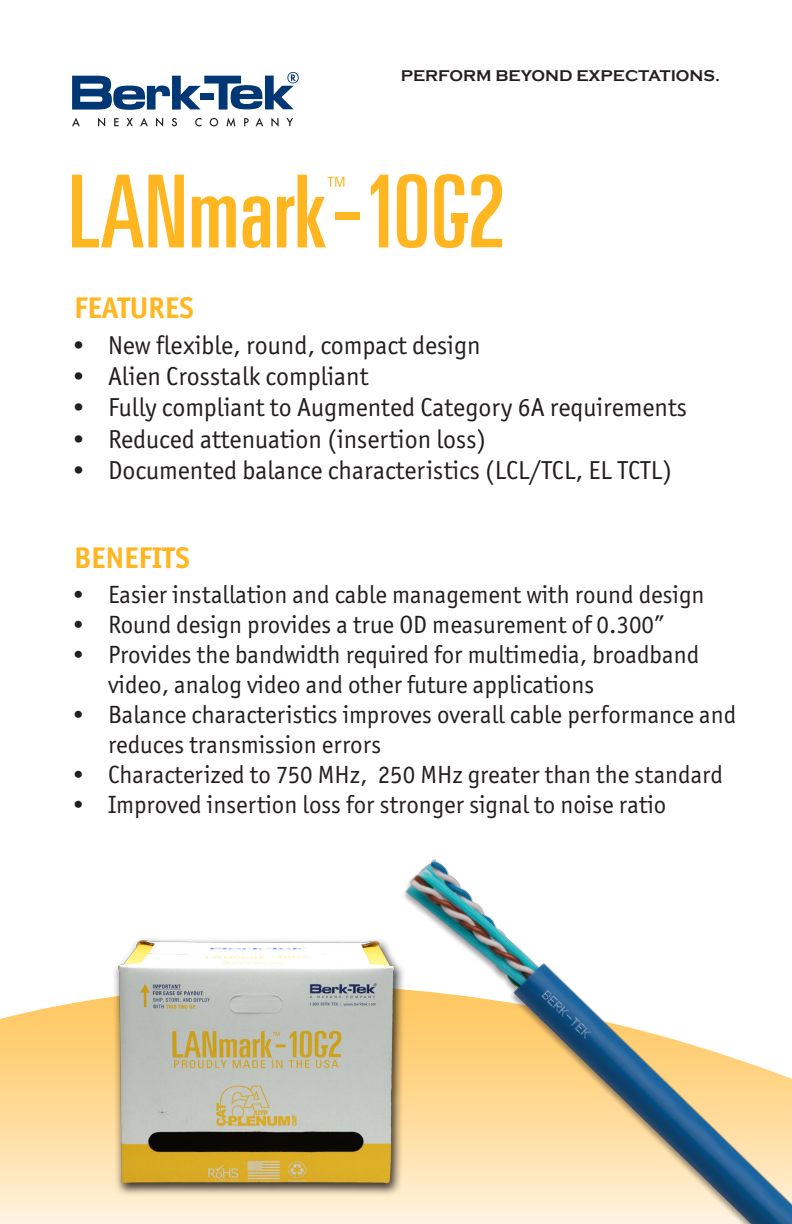
<style>
.page{position:relative;width:792px;height:1224px;background:#fff}
.page>*{position:absolute;margin:0;border:0;box-sizing:border-box;transform-origin:0 0}
.t1{font:700 30px "Officina Sans ITC Std";color:#ffb620}
.t2{font:26px "Officina Sans ITC Std";color:#231f20}
.t3{font:25px/30px "Officina Sans ITC Std";color:#231f20}
.t4{font:700 16px "Copperplate Gothic";color:#231f20}
</style>
<div class="page">
<svg style="left:0;top:998px;width:371px;height:226px;background:#ffe1ac"></svg>
<svg style="left:72px;top:72px;width:227px;height:38px"></svg>
<svg style="left:72px;top:118px;width:8px;height:8px"></svg>
<svg style="left:98px;top:118px;width:7px;height:9px"></svg>
<svg style="left:114px;top:118px;width:5px;height:8px"></svg>
<svg style="left:126px;top:118px;width:7px;height:8px"></svg>
<svg style="left:140px;top:118px;width:8px;height:8px"></svg>
<svg style="left:156px;top:118px;width:7px;height:9px"></svg>
<svg style="left:172px;top:118px;width:5px;height:8px"></svg>
<svg style="left:195px;top:118px;width:7px;height:8px"></svg>
<svg style="left:210px;top:118px;width:8px;height:8px"></svg>
<svg style="left:226px;top:118px;width:9px;height:9px"></svg>
<svg style="left:244px;top:118px;width:5px;height:8px"></svg>
<svg style="left:255px;top:118px;width:8px;height:8px"></svg>
<svg style="left:271px;top:118px;width:8px;height:9px"></svg>
<svg style="left:287px;top:118px;width:6px;height:8px"></svg>
<svg style="left:72px;top:175px;width:112px;height:72px"></svg>
<svg style="left:192px;top:196px;width:44px;height:51px"></svg>
<svg style="left:243px;top:196px;width:27px;height:52px"></svg>
<svg style="left:277px;top:175px;width:67px;height:72px"></svg>
<div style="left:336px;top:212px;width:24px;height:8px;background:#ffb620"></div>
<svg style="left:371px;top:175px;width:17px;height:72px"></svg>
<svg style="left:397px;top:174px;width:30px;height:74px"></svg>
<svg style="left:471px;top:174px;width:31px;height:73px"></svg>
<svg style="left:434px;top:174px;width:30px;height:74px"></svg>
<div style="left:451px;top:214px;width:17px;height:9px;background:#ffb620"></div>
<img style="left:371px;top:859px;width:421px;height:365px">
<img style="left:101px;top:928px;width:319px;height:275px">
<p class="t1" style="left:74px;top:290px;width:121px">FEATURES</p>
<p class="t4" style="left:401px;top:67px;width:321px">PERFORM BEYOND EXPECTATIONS.</p>
<p class="t2" style="left:72px;top:330px;width:410px">• New flexible, round, compact design</p>
<p class="t2" style="left:72px;top:361px;width:298px">• Alien Crosstalk compliant</p>
<p class="t2" style="left:72px;top:393px;width:616px">• Fully compliant to Augmented Category 6A requirements</p>
<p class="t2" style="left:72px;top:424px;width:416px">• Reduced attenuation (insertion loss)</p>
<p class="t2" style="left:72px;top:455px;width:601px">• Documented balance characteristics (LCL/TCL, EL TCTL)</p>
<p class="t1" style="left:74px;top:539px;width:117px">BENEFITS</p>
<p class="t3" style="left:72px;top:579px;width:634px">• Easier installation and cable management with round design</p>
<p class="t3" style="left:72px;top:609px;width:594px">• Round design provides a true OD measurement of 0.300”</p>
<p class="t3" style="left:108px;top:639px;width:593px;text-indent:-36px">• Provides the bandwidth required for multimedia, broadband video, analog video and other future applications</p>
<p class="t3" style="left:108px;top:699px;width:630px;text-indent:-36px">• Balance characteristics improves overall cable performance and reduces transmission errors</p>
<p class="t3" style="left:72px;top:759px;width:653px">• Characterized to 750 MHz, 250 MHz greater than the standard</p>
<p class="t3" style="left:72px;top:789px;width:596px">• Improved insertion loss for stronger signal to noise ratio</p>
</div>
